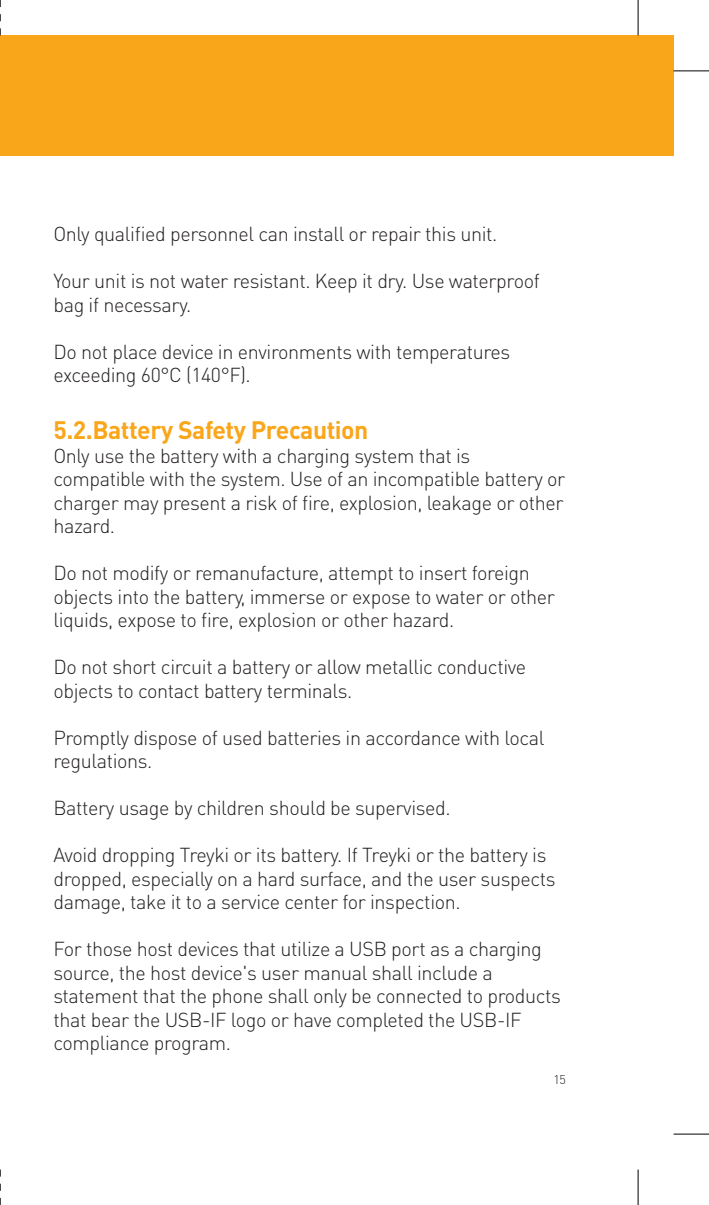
<style>
.page{position:relative;width:709px;height:1205px;background:#fff}
.page>*{position:absolute;margin:0;border:0;box-sizing:border-box;transform-origin:0 0}
.t1{font:700 25px "DIN Pro";letter-spacing:-.02em;color:#faa61a}
.t2{font:300 20px/23.5px "DIN Pro";letter-spacing:-.02em;color:#231f20}
.t3{font:300 12.5px "DIN Pro";color:#231f20}
</style>
<div class="page">
<div style="left:0;top:35px;width:673px;height:121px;background:#faa61a"></div>
<hr style="left:673px;top:70px;width:36px;height:1px;background:#000">
<hr style="left:673px;top:1133px;width:36px;height:1px;background:#000">
<svg style="left:0;top:0;width:1px;height:35px"></svg>
<hr style="left:637px;top:0;width:1px;height:35px;background:#000">
<hr style="left:637px;top:1169px;width:1px;height:36px;background:#000">
<svg style="left:0;top:1169px;width:1px;height:36px"></svg>
<p class="t2" style="left:53px;top:221px;width:445px">Only qualified personnel can install or repair this unit.</p>
<p class="t2" style="left:53px;top:268px;width:488px">Your unit is not water resistant. Keep it dry. Use waterproof bag if necessary.</p>
<p class="t2" style="left:53px;top:339px;width:458px">Do not place device in environments with temperatures exceeding 60°C (140°F).</p>
<p class="t1" style="left:53px;top:413px;width:316px">5.2.Battery Safety Precaution</p>
<p class="t2" style="left:53px;top:443px;width:513px">Only use the battery with a charging system that is compatible with the system. Use of an incompatible battery or charger may present a risk of fire, explosion, leakage or other hazard.</p>
<p class="t2" style="left:53px;top:560px;width:503px">Do not modify or remanufacture, attempt to insert foreign objects into the battery, immerse or expose to water or other liquids, expose to fire, explosion or other hazard.</p>
<p class="t2" style="left:53px;top:654px;width:474px">Do not short circuit a battery or allow metallic conductive objects to contact battery terminals.</p>
<p class="t2" style="left:53px;top:725px;width:492px">Promptly dispose of used batteries in accordance with local regulations.</p>
<p class="t2" style="left:53px;top:795px;width:399px">Battery usage by children should be supervised.</p>
<p class="t2" style="left:53px;top:842px;width:503px">Avoid dropping Treyki or its battery. If Treyki or the battery is dropped, especially on a hard surface, and the user suspects damage, take it to a service center for inspection.</p>
<p class="t2" style="left:53px;top:936px;width:509px">For those host devices that utilize a USB port as a charging source, the host device's user manual shall include a statement that the phone shall only be connected to products that bear the USB-IF logo or have completed the USB-IF compliance program.</p>
<p class="t3" style="left:553px;top:1071px;width:14px">15</p>
</div>
